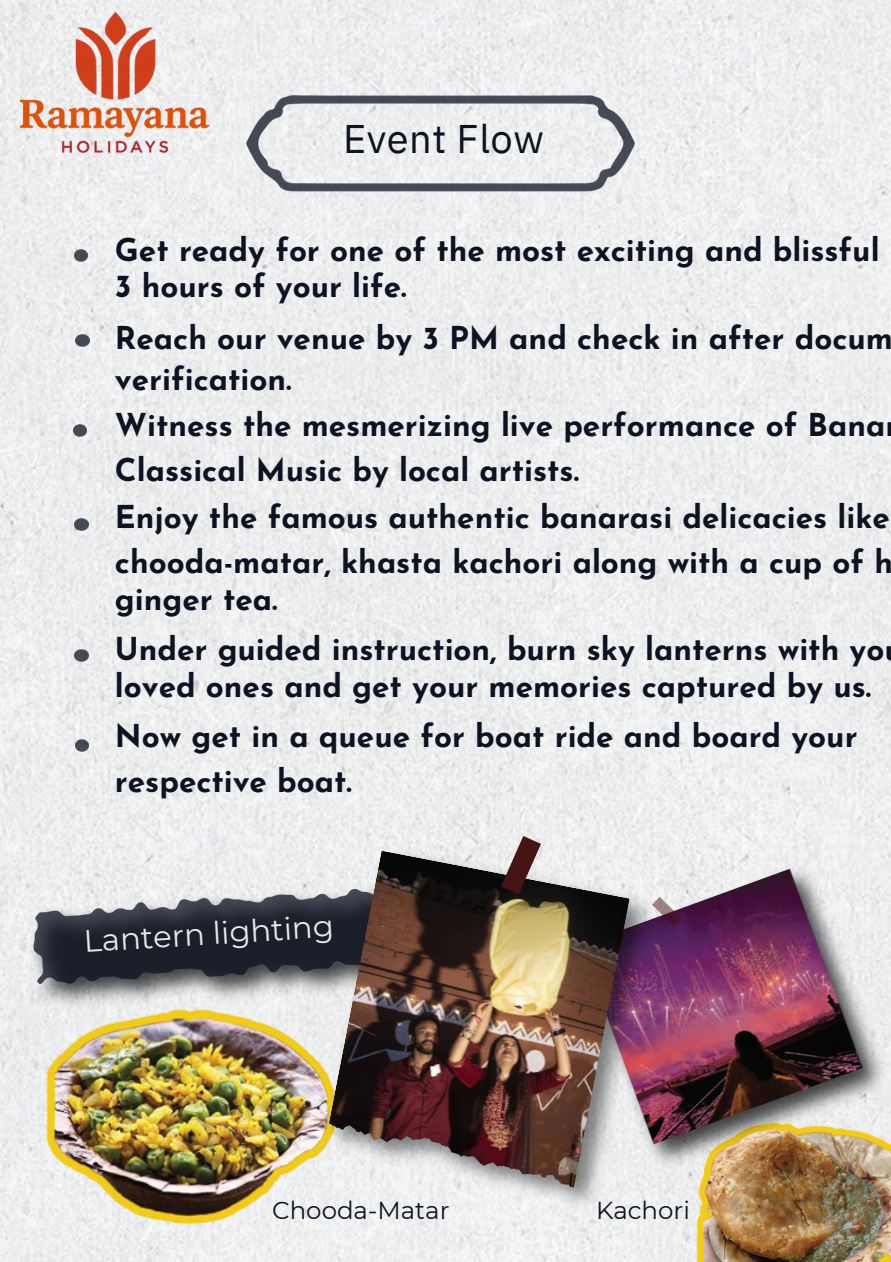
<style>
.page{position:relative;width:891px;height:1262px;background:#fff}
.page>*{position:absolute;margin:0;border:0;box-sizing:border-box;transform-origin:0 0}
.t1{font:39.8px "IBM Plex Sans";letter-spacing:.01em;color:#0d1322}
.t2{font:700 31.4px/45.6px "Josefin Sans";color:#0d1322}
.t3{font:30.8px "Montserrat";color:#e8e7e7}
.t4{font:24.4px "Montserrat";color:#0d1322}
</style>
<div class="page">
<img style="left:0;top:0;width:891px;height:1261px">
<img style="left:692px;top:1177px;width:199px;height:84px">
<img style="left:11px;top:947px;width:422px;height:314px">
<img style="left:73px;top:425px;width:14px;height:12px">
<img style="left:74px;top:250px;width:14px;height:12px">
<svg style="left:75px;top:518px;width:13px;height:12px"></svg>
<svg style="left:75px;top:649px;width:13px;height:12px"></svg>
<img style="left:75px;top:739px;width:14px;height:12px">
<svg style="left:76px;top:334px;width:13px;height:12px"></svg>
<img style="left:237px;top:84px;width:408px;height:117px">
<img style="left:21px;top:876px;width:296px;height:141px">
<img style="left:33px;top:888px;width:284px;height:95px">
<img style="left:663px;top:856px;width:228px;height:321px">
<img style="left:663px;top:866px;width:205px;height:279px">
<svg style="left:663px;top:896px;width:19px;height:30px"></svg>
<img style="left:317px;top:838px;width:346px;height:383px">
<img style="left:329px;top:850px;width:206px;height:324px">
<svg style="left:501px;top:836px;width:40px;height:58px"></svg>
<img style="left:0;top:0;width:232px;height:206px">
<p class="t1" style="left:343px;top:112px;width:202px">Event Flow</p>
<p class="t2" style="left:115px;top:235px;width:766px;line-height:36px">Get ready for one of the most exciting and blissful<br>3 hours of your life.</p>
<p class="t2" style="left:115px;top:321px;width:779px;line-height:40.4px">Reach our venue by 3 PM and check in after docum verification.</p>
<p class="t2" style="left:115px;top:405px;width:780px">Witness the mesmerizing live performance of Bana Classical Music by local artists.<br>Enjoy the famous authentic banarasi delicacies like chooda-matar, khasta kachori along with a cup of h</p>
<p class="t2" style="left:115px;top:577px;width:771px;line-height:49.6px">ginger tea.<br>Under guided instruction, burn sky lanterns with yo</p>
<p class="t2" style="left:115px;top:664px;width:758px;line-height:49.6px">loved ones and get your memories captured by us.<br>Now get in a queue for boat ride and board your</p>
<p class="t2" style="left:115px;top:761px;width:239px">respective boat.</p>
<p class="t3" style="left:83px;top:921px;width:252px;rotate:-3deg">Lantern lighting</p>
<p class="t4" style="left:272px;top:1195px;width:179px">Chooda-Matar</p>
<p class="t4" style="left:596px;top:1195px;width:96px">Kachori</p>
</div>
